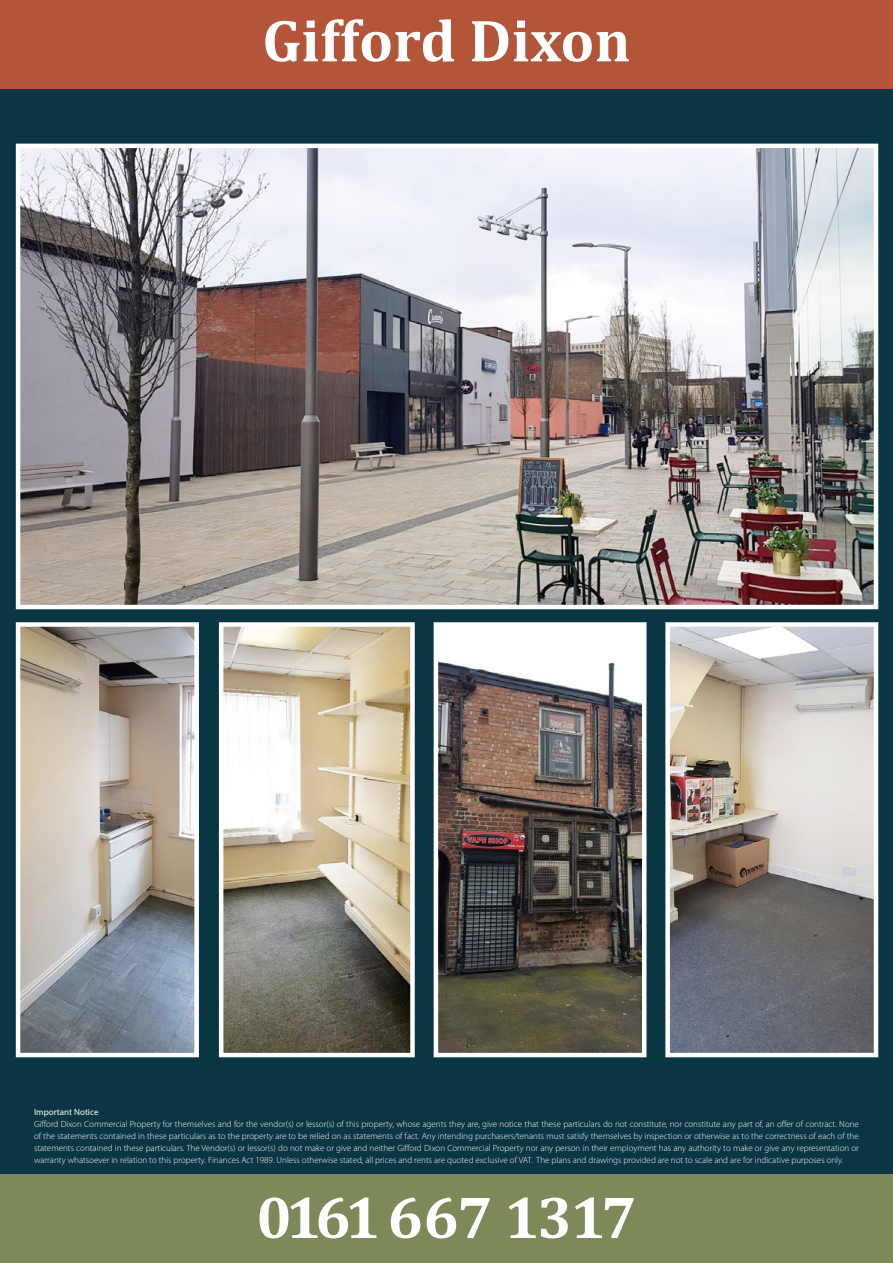
<style>
.page{position:relative;width:893px;height:1263px;background:#fff}
.page>*{position:absolute;margin:0;border:0;box-sizing:border-box;transform-origin:0 0}
.t1{font:700 60px "Cambria";letter-spacing:-.005em;color:#fff}
.t2{font:700 60px "Cambria";letter-spacing:-.06em;color:#fff}
.t3{font:18px "Myriad Pro";color:#fff}
.t4{font:300 9px/12px "Myriad Pro";color:#fff;text-align:justify}
.t5{font:9px "Myriad Pro";color:#fff}
</style>
<div class="page">
<div style="left:0;top:0;width:893px;height:1254px;background:#0a3542"></div>
<div style="left:0;top:1174px;width:893px;height:89px;background:#7e8959"></div>
<div style="left:0;top:0;width:893px;height:89px;background:#b25538"></div>
<img style="left:21px;top:149px;width:852px;height:455px">
<div style="left:16px;top:144px;width:862px;height:465px;border:4px solid #fff"></div>
<img style="left:21px;top:627px;width:173px;height:425px">
<div style="left:16px;top:622px;width:183px;height:435px;border:4px solid #fff"></div>
<img style="left:224px;top:627px;width:186px;height:425px">
<div style="left:219px;top:622px;width:196px;height:435px;border:4px solid #fff"></div>
<img style="left:439px;top:627px;width:202px;height:425px">
<div style="left:434px;top:622px;width:212px;height:435px;border:4px solid #fff"></div>
<img style="left:670px;top:627px;width:203px;height:425px">
<div style="left:665px;top:622px;width:213px;height:435px;border:4px solid #fff"></div>
<h1 class="t1" style="left:262px;top:-2px;width:370px">Gifford Dixon</h1>
<h2 class="t3" style="left:439px;top:30px;width:17px">W</h2>
<p class="t5" style="left:34px;top:1106px;width:66px">Important Notice</p>
<p class="t4" style="left:34px;top:1118px;width:826px">Gifford Dixon Commercial Property for themselves and for the vendor(s) or lessor(s) of this property, whose agents they are, give notice that these particulars do not constitute, nor constitute any part of, an offer of contract. None of the statements contained in these particulars as to the property are to be relied on as statements of fact. Any intending purchasers/tenants must satisfy themselves by inspection or otherwise as to the correctness of each of the statements contained in these particulars. The Vendor(s) or lessor(s) do not make or give and neither Gifford Dixon Commercial Property nor any person in their employment has any authority to make or give any representation or warranty whatsoever in relation to this property. Finances Act 1989. Unless otherwise stated, all prices and rents are quoted exclusive of VAT. The plans and drawings provided are not to scale and are for indicative purposes only.</p>
<h1 class="t2" style="left:256px;top:1175px;width:382px">0161 667 1317</h1>
</div>
